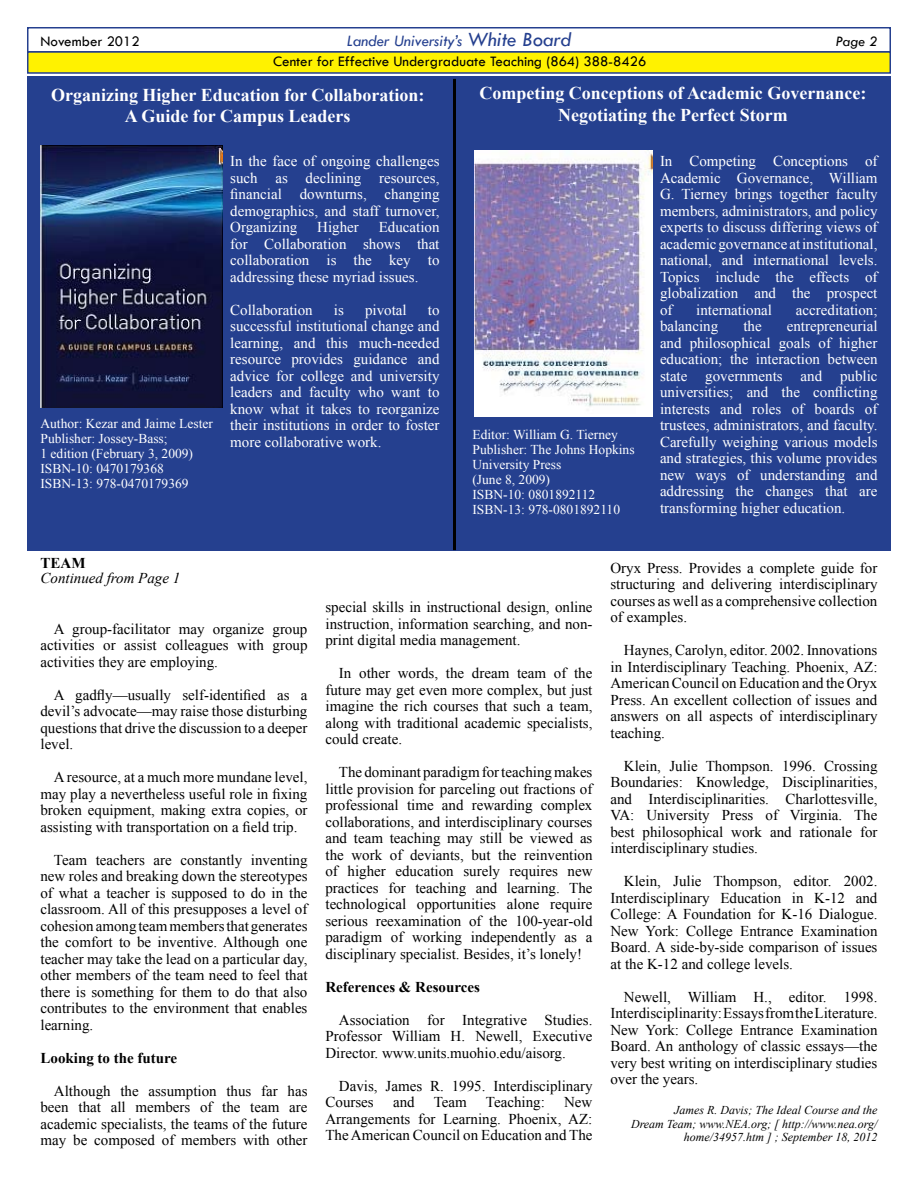
<style>
.page{position:relative;width:918px;height:1188px;background:#fff}
.page>*{position:absolute;margin:0;border:0;box-sizing:border-box;transform-origin:0 0}
.t1{font:700 18px/21.6px "Times New Roman";color:#fff;text-align:center}
.t2{font:italic 16.5px "Tw Cen";color:#25408f}
.t3{font:15px/16.5px "Times New Roman";color:#000;text-align:justify}
.t4{font:15px/16.5px "Times New Roman";color:#fff;text-align:justify}
.t5{font:15px "Tw Cen";color:#000}
.t6{font:700 15px "Times New Roman";color:#000}
.t7{font:italic 15px "Times New Roman";color:#000}
.t8{font:italic 15px "Tw Cen";color:#000}
.t9{font:13.5px/15px "Times New Roman";color:#fff}
.t10{font:italic 12px/13.5px "Times New Roman";color:#000;text-align:right}
.s1{font-size:21px}
</style>
<div class="page">
<div style="left:27px;top:77px;width:864px;height:474px;background:#25408f"></div>
<div style="left:27px;top:27px;width:864px;height:25px;background:#fff;border:2px solid #25408f"></div>
<div style="left:27px;top:51px;width:864px;height:23px;background:#fff200;border:2px solid #25408f"></div>
<img style="left:41px;top:146px;width:181px;height:262px">
<img style="left:474px;top:150px;width:178px;height:266px">
<hr style="left:453px;top:79px;width:3px;height:471px;background:#000">
<p class="t2" style="left:347px;top:31px;width:226px">Lander University’s <span class="s1">White Board</span></p>
<p class="t5" style="left:273px;top:52px;width:375px">Center for Effective Undergraduate Teaching (864) 388-8426</p>
<p class="t5" style="left:40px;top:33px;width:101px">November 2012</p>
<p class="t8" style="left:836px;top:33px;width:43px">Page 2</p>
<p class="t1" style="left:51px;top:83px;width:375px">Organizing Higher Education for Collaboration:<br>A Guide for Campus Leaders</p>
<p class="t9" style="left:40px;top:416px;width:174px">Author: Kezar and Jaime Lester<br>Publisher: Jossey-Bass;<br>1 edition (February 3, 2009)<br>ISBN-10: 0470179368<br>ISBN-13: 978-0470179369</p>
<p class="t4" style="left:230px;top:153px;width:211px">In the face of ongoing challenges such as declining resources, financial downturns, changing demographics, and staff turnover, Organizing</p>
<p class="t4" style="left:230px;top:219px;width:211px;text-indent:148px">Education for Collaboration shows that collaboration is the key to addressing these myriad issues.</p>
<p class="t4" style="left:230px;top:301px;width:84px">Collaboration</p>
<p class="t4" style="left:334px;top:301px;width:12px">is</p>
<p class="t4" style="left:365px;top:301px;width:43px">pivotal</p>
<p class="t4" style="left:317px;top:219px;width:43px">Higher</p>
<p class="t4" style="left:230px;top:301px;width:211px;text-indent:198px">to successful institutional change and learning, and this much-needed resource provides guidance and advice for college and university leaders and faculty who want to know what it takes to reorganize their institutions in order to foster more collaborative work.</p>
<p class="t1" style="left:479px;top:82px;width:388px">Competing Conceptions of Academic Governance:<br>Negotiating the Perfect Storm</p>
<p class="t9" style="left:472px;top:427px;width:164px">Editor: William G. Tierney<br>Publisher: The Johns Hopkins<br>University Press<br>(June 8, 2009)<br>ISBN-10: 0801892112<br>ISBN-13: 978-0801892110</p>
<p class="t4" style="left:660px;top:153px;width:219px">In Competing Conceptions of Academic Governance, William G. Tierney brings together faculty members, administrators, and policy experts to discuss differing views of academic governance at institutional, national, and international levels.<br>Topics include the effects of globalization and the prospect of</p>
<p class="t4" style="left:696px;top:301px;width:77px">international</p>
<p class="t4" style="left:796px;top:301px;width:83px">accreditation;</p>
<p class="t4" style="left:660px;top:318px;width:60px">balancing</p>
<p class="t4" style="left:743px;top:318px;width:20px">the</p>
<p class="t4" style="left:660px;top:318px;width:219px;text-indent:127px">entrepreneurial and philosophical goals of higher education; the interaction between state governments and public universities; and the conflicting interests and roles of boards of trustees, administrators, and faculty.<br>Carefully weighing various models and strategies, this volume provides new ways of understanding and addressing the changes that are transforming higher education.</p>
<p class="t6" style="left:40px;top:553px;width:46px">TEAM</p>
<p class="t7" style="left:40px;top:568px;width:141px">Continued from Page 1</p>
<p class="t3" style="left:610px;top:559px;width:269px">Oryx Press. Provides a complete guide for structuring and delivering interdisciplinary courses as well as a comprehensive collection of examples.</p>
<p class="t3" style="left:610px;top:642px;width:269px;text-indent:14px">Haynes, Carolyn, editor. 2002. Innovations in Interdisciplinary Teaching. Phoenix, AZ:<br>American Council on Education and the Oryx Press. An excellent collection of issues and answers on all aspects of interdisciplinary teaching.</p>
<p class="t3" style="left:610px;top:757px;width:269px;text-indent:14px">Klein, Julie Thompson. 1996. Crossing Boundaries: Knowledge, Disciplinarities, and Interdisciplinarities. Charlottesville, VA: University Press of Virginia. The best philosophical work and rationale for interdisciplinary studies.</p>
<p class="t3" style="left:610px;top:873px;width:269px;text-indent:14px">Klein, Julie Thompson, editor. 2002.<br>Interdisciplinary Education in K-12 and College: A Foundation for K-16 Dialogue.<br>New York: College Entrance Examination Board. A side-by-side comparison of issues at the K-12 and college levels.</p>
<p class="t3" style="left:610px;top:988px;width:269px;text-indent:14px">Newell, William H., editor. 1998.<br>Interdisciplinarity: Essays from the Literature.<br>New York: College Entrance Examination Board. An anthology of classic essays—the very best writing on interdisciplinary studies over the years.</p>
<p class="t10" style="left:631px;top:1103px;width:248px">James R. Davis; The Ideal Course and the<br>Dream Team; www.NEA.org; [ http://www.nea.org/ home/34957.htm ] ; September 18, 2012</p>
<p class="t3" style="left:325px;top:599px;width:269px">special skills in instructional design, online instruction, information searching, and non&shy;print digital media management.</p>
<p class="t3" style="left:325px;top:665px;width:269px;text-indent:14px">In other words, the dream team of the future may get even more complex, but just imagine the rich courses that such a team, along with traditional academic specialists, could create.</p>
<p class="t3" style="left:325px;top:764px;width:269px;text-indent:14px">The dominant paradigm for teaching makes little provision for parceling out fractions of professional time and rewarding complex collaborations, and interdisciplinary courses and team teaching may still be viewed as the work of deviants, but the reinvention of higher education surely requires new practices for teaching and learning. The technological opportunities alone require serious reexamination of the 100-year-old paradigm of working independently as a disciplinary specialist. Besides, it’s lonely!</p>
<p class="t6" style="left:325px;top:976px;width:156px">References &amp; Resources</p>
<p class="t3" style="left:325px;top:1011px;width:269px;text-indent:14px">Association for Integrative Studies.<br>Professor William H. Newell, Executive Director. www.units.muohio.edu/aisorg.</p>
<p class="t3" style="left:325px;top:1077px;width:269px;text-indent:14px">Davis, James R. 1995. Interdisciplinary<br>Courses</p>
<p class="t3" style="left:40px;top:620px;width:269px;text-indent:14px">A group-facilitator may organize group activities or assist colleagues with group activities they are employing.</p>
<p class="t3" style="left:40px;top:686px;width:269px;text-indent:14px">A gadfly—usually self-identified as a devil’s advocate—may raise those disturbing questions that drive the discussion to a deeper level.</p>
<p class="t3" style="left:40px;top:769px;width:269px;text-indent:14px">A resource, at a much more mundane level, may play a nevertheless useful role in fixing broken equipment, making extra copies, or assisting with transportation on a field trip.</p>
<p class="t3" style="left:40px;top:851px;width:269px;text-indent:14px">Team teachers are constantly inventing new roles and breaking down the stereotypes of what a teacher is supposed to do in the classroom. All of this presupposes a level of cohesion among team members that generates the comfort to be inventive. Although one teacher may take the lead on a particular day, other members of the team need to feel that there is something for them to do that also contributes to the environment that enables learning.</p>
<p class="t6" style="left:40px;top:1047px;width:138px">Looking to the future</p>
<p class="t3" style="left:40px;top:1082px;width:269px;text-indent:14px">Although the assumption thus far has been that all members of the team are academic specialists, the teams of the future may be composed of members with other</p>
<p class="t3" style="left:393px;top:1094px;width:23px">and</p>
<p class="t3" style="left:434px;top:1094px;width:35px">Team</p>
<p class="t3" style="left:486px;top:1094px;width:60px">Teaching:</p>
<p class="t3" style="left:325px;top:1094px;width:269px;text-indent:239px">New Arrangements for Learning. Phoenix, AZ:<br>The American Council on Education and The</p>
</div>
